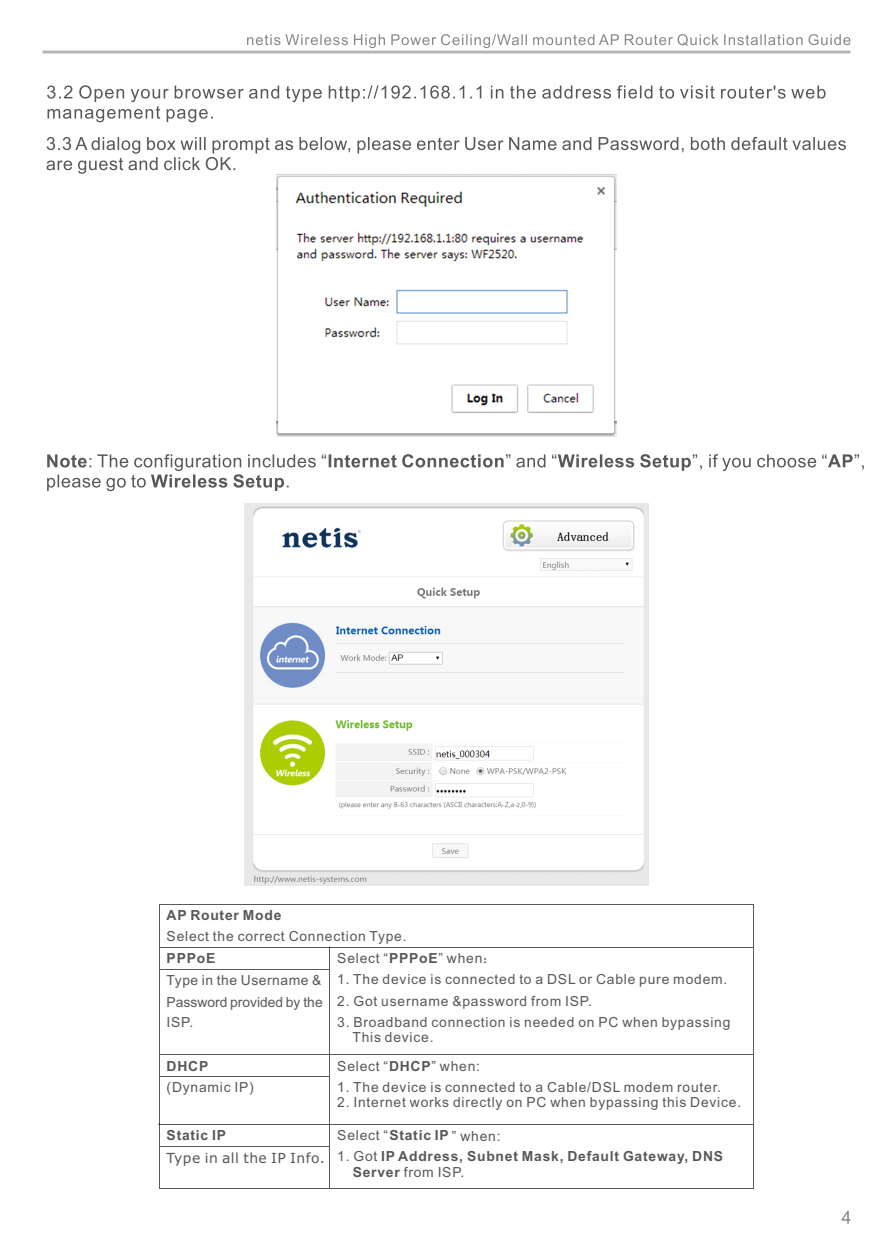
<style>
.page{position:relative;width:893px;height:1259px;background:#fff}
.page>*{position:absolute;margin:0;border:0;box-sizing:border-box;transform-origin:0 0}
.t1{font:13.8px/21.3px "Arial";letter-spacing:.055em;color:#595857}
.t2{font:700 13.8px/15.6px "Arial";letter-spacing:.055em;color:#595857}
.t3{font:13.8px "Verdana";letter-spacing:.035em;color:#595857}
.s1{font-weight:700}
.s2{font-family:"Sim Sun"}
.s3{font-weight:400}
</style>
<div class="page">
<hr style="left:43px;top:51px;width:807px;height:3px;background:#b5b5b6">
<svg style="left:247px;top:34px;width:372px;height:14px"></svg>
<svg style="left:625px;top:34px;width:225px;height:12px"></svg>
<svg style="left:842px;top:1210px;width:8px;height:13px"></svg>
<svg style="left:47px;top:137px;width:799px;height:37px"></svg>
<svg style="left:47px;top:454px;width:817px;height:37px"></svg>
<hr style="left:160px;top:904px;width:593px;height:1px;background:#595857">
<hr style="left:159px;top:904px;width:1px;height:43px;background:#595857">
<hr style="left:753px;top:904px;width:1px;height:43px;background:#595857">
<hr style="left:160px;top:947px;width:170px;height:1px;background:#595857">
<hr style="left:330px;top:947px;width:423px;height:1px;background:#595857">
<svg style="left:159px;top:947px;width:1px;height:22px"></svg>
<hr style="left:160px;top:968px;width:170px;height:1px;background:#595857">
<svg style="left:329px;top:946px;width:2px;height:22px"></svg>
<svg style="left:753px;top:947px;width:1px;height:22px"></svg>
<hr style="left:159px;top:969px;width:1px;height:85px;background:#595857">
<hr style="left:330px;top:969px;width:1px;height:85px;background:#595857">
<hr style="left:753px;top:969px;width:1px;height:85px;background:#595857">
<hr style="left:160px;top:1054px;width:170px;height:1px;background:#595857">
<hr style="left:330px;top:1054px;width:423px;height:1px;background:#595857">
<svg style="left:753px;top:1054px;width:1px;height:21px"></svg>
<svg style="left:159px;top:1054px;width:1px;height:23px"></svg>
<hr style="left:160px;top:1076px;width:170px;height:1px;background:#595857">
<hr style="left:159px;top:1077px;width:1px;height:47px;background:#595857">
<hr style="left:330px;top:1077px;width:1px;height:47px;background:#595857">
<hr style="left:753px;top:1075px;width:1px;height:49px;background:#595857">
<hr style="left:160px;top:1124px;width:170px;height:1px;background:#595857">
<hr style="left:330px;top:1124px;width:423px;height:1px;background:#595857">
<svg style="left:158px;top:1123px;width:2px;height:24px"></svg>
<hr style="left:160px;top:1146px;width:170px;height:1px;background:#595857">
<svg style="left:753px;top:1124px;width:1px;height:23px"></svg>
<hr style="left:159px;top:1147px;width:1px;height:41px;background:#595857">
<hr style="left:160px;top:1188px;width:170px;height:1px;background:#595857">
<hr style="left:330px;top:1147px;width:1px;height:41px;background:#595857">
<hr style="left:330px;top:1188px;width:423px;height:1px;background:#595857">
<hr style="left:753px;top:1147px;width:1px;height:41px;background:#595857">
<svg style="left:47px;top:85px;width:778px;height:37px"></svg>
<img style="left:277px;top:175px;width:339px;height:261px">
<img style="left:245px;top:504px;width:403px;height:381px">
<p class="t1" style="left:167px;top:906px;width:241px"><span class="s1">AP Router Mode</span>:<br>Select the correct Connection Type.</p>
<p class="t2" style="left:167px;top:952px;width:50px">PPPoE</p>
<p class="t1" style="left:337px;top:949px;width:161px">Select “<span class="s1">PPPoE</span>” when<span class="s2">：</span></p>
<p class="t1" style="left:337px;top:970px;width:392px">1. The device is connected to a DSL or Cable pure modem.</p>
<p class="t1" style="left:337px;top:991px;width:256px">2. Got username &amp;password from ISP.</p>
<p class="t1" style="left:352px;top:1015px;width:380px;line-height:15.6px;text-indent:-15px">3. Broadband connection is needed on PC when bypassing<br>This device.</p>
<p class="t1" style="left:167px;top:970px;width:158px;text-align:justify">Type in the Username &amp; Password provided by the ISP.</p>
<p class="t2" style="left:167px;top:1059px;width:43px">DHCP</p>
<p class="t1" style="left:337px;top:1056px;width:144px">Select “<span class="s1">DHCP</span>” when:</p>
<p class="t1" style="left:337px;top:1077px;width:385px">1. The device is connected to a Cable/DSL modem router.</p>
<p class="t1" style="left:337px;top:1092px;width:405px">2. Internet works directly on PC when bypassing this Device.</p>
<p class="t1" style="left:167px;top:1078px;width:89px">(Dynamic IP)</p>
<p class="t2" style="left:167px;top:1128px;width:61px">Static IP</p>
<p class="t1" style="left:337px;top:1126px;width:165px">Select “<span class="s1">Static IP</span> ” when:</p>
<p class="t2" style="left:353px;top:1149px;width:372px;text-indent:-15px"><span class="s3">1. Got</span> IP Address, Subnet Mask, Default Gateway, DNS<br>Server <span class="s3">from ISP.</span></p>
<p class="t3" style="left:167px;top:1152px;width:160px">Type in all the IP Info.</p>
</div>
